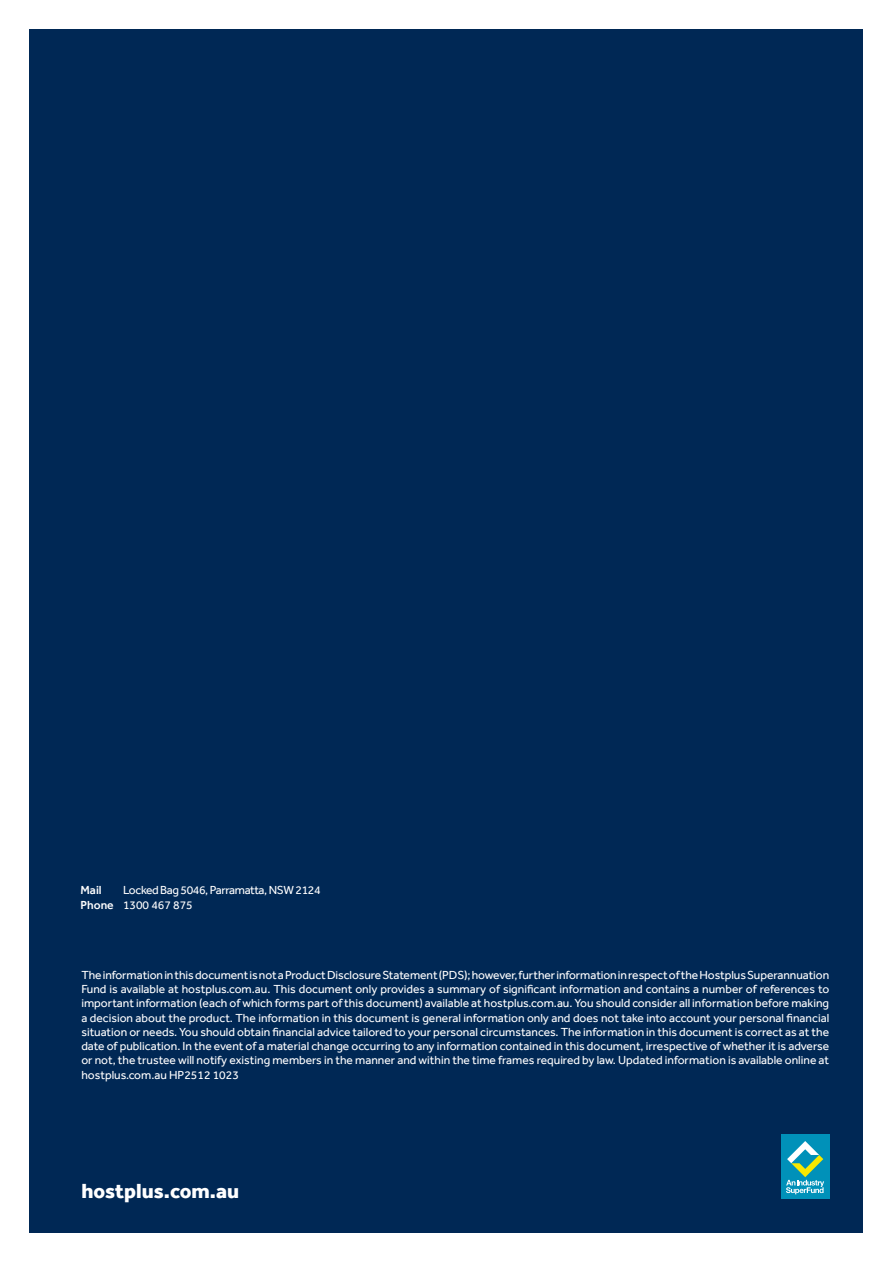
<style>
.page{position:relative;width:893px;height:1263px;background:#fff}
.page>*{position:absolute;margin:0;border:0;box-sizing:border-box;transform-origin:0 0}
.t1{font:800 21px "Effra";color:#fff}
.t2{font:12px/14.2px "Effra";color:#fff;text-align:justify}
.t3{font:12px/14.2px "Effra";letter-spacing:-.03em;color:#fff}
.t4{font:500 12px "Effra";color:#fff}
.s1{font-weight:500}
</style>
<div class="page">
<div style="left:30px;top:30px;width:833px;height:1203px;background:#002855"></div>
<div style="left:781px;top:1134px;width:48px;height:65px;background:#0091b9"></div>
<svg style="left:786px;top:1141px;width:38px;height:53px"></svg>
<p class="t3" style="left:80px;top:883px;width:242px;text-indent:43px">Locked Bag 5046, Parramatta, NSW 2124<br><span class="s1">Phone</span> 1300 467 875</p>
<p class="t4" style="left:80px;top:883px;width:23px">Mail</p>
<p class="t2" style="left:81px;top:968px;width:749px">The information in this document is not a Product Disclosure Statement (PDS); however, further information in respect of the Hostplus Superannuation Fund is available at hostplus.com.au. This document only provides a summary of significant information and contains a number of references to important information (each of which forms part of this document) available at hostplus.com.au. You should consider all information before making a decision about the product. The information in this document is general information only and does not take into account your personal financial situation or needs. You should obtain financial advice tailored to your personal circumstances. The information in this document is correct as at the date of publication. In the event of a material change occurring to any information contained in this document, irrespective of whether it is adverse or not, the trustee will notify existing members in the manner and within the time frames required by law. Updated information is available online at hostplus.com.au HP2512 1023</p>
<h1 class="t1" style="left:81px;top:1179px;width:159px">hostplus.com.au</h1>
</div>
